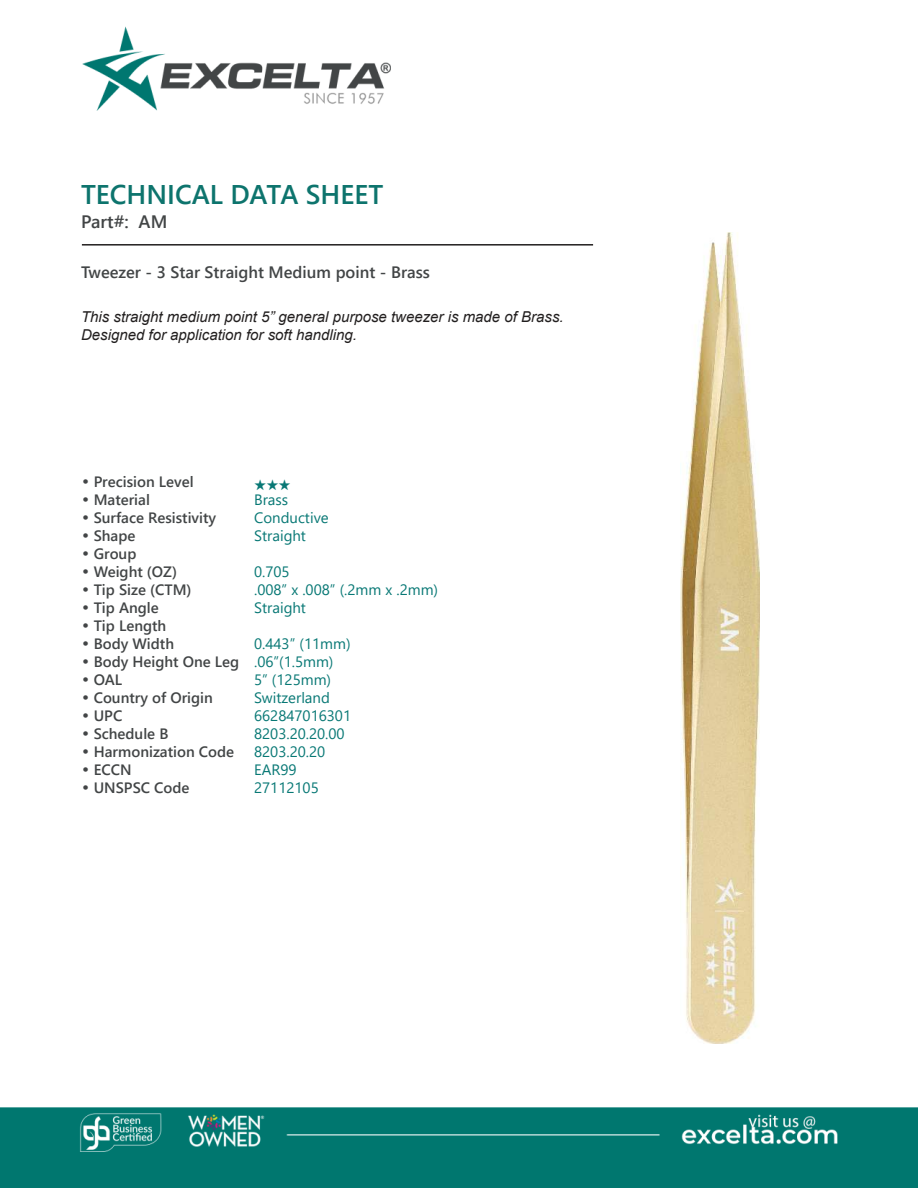
<style>
.page{position:relative;width:918px;height:1188px;background:#fff}
.page>*{position:absolute;margin:0;border:0;box-sizing:border-box;transform-origin:0 0}
.t1{font:700 27px "Yu Gothic UI";color:#0d746d}
.t2{font:700 18px "Yu Gothic UI";color:#424546}
.t3{font:700 16.5px "Yu Gothic UI";color:#424546}
.t4{font:700 15px "Yu Gothic UI";color:#424546}
.t5{font:15px "Yu Gothic UI";color:#087875}
.t6{font:italic 15px/18px "Arial";color:#221f1f}
.t7{font:15px "Zapf Ding Bats";color:#087875}
.s1{font-family:"Century Gothic";font-weight:400}
.s2{font-weight:400;color:#087875}
</style>
<div class="page">
<img style="left:0;top:26px;width:918px;height:1162px">
<img style="left:680px;top:232px;width:80px;height:812px">
<hr style="left:82px;top:244px;width:511px;height:2px;background:#221f1f">
<h1 class="t1" style="left:81px;top:183px;width:304px">TECHNICAL DATA SHEET</h1>
<p class="t2" style="left:81px;top:215px;width:88px">Part#: AM</p>
<p class="t3" style="left:81px;top:265px;width:350px">Tweezer - 3 Star Straight Medium point - Brass</p>
<p class="t6" style="left:81px;top:308px;width:484px">This straight medium point 5” general purpose tweezer is made of Brass.<br>Designed for application for soft handling.</p>
<p class="t4" style="left:81px;top:475px;width:114px"><span class="s1">•</span> Precision Level</p>
<p class="t7" style="left:254px;top:476px;width:38px">★★★</p>
<p class="t4" style="left:81px;top:493px;width:70px"><span class="s1">•</span> Material</p>
<p class="t5" style="left:254px;top:494px;width:36px">Brass</p>
<p class="t4" style="left:81px;top:511px;width:137px"><span class="s1">•</span> Surface Resistivity</p>
<p class="t5" style="left:254px;top:512px;width:76px">Conductive</p>
<p class="t4" style="left:81px;top:529px;width:56px"><span class="s1">•</span> Shape</p>
<p class="t5" style="left:254px;top:530px;width:53px">Straight</p>
<p class="t4" style="left:81px;top:547px;width:57px"><span class="s1">•</span> Group</p>
<p class="t4" style="left:81px;top:565px;width:98px"><span class="s1">•</span> Weight (OZ)</p>
<p class="t5" style="left:254px;top:566px;width:37px">0.705</p>
<p class="t4" style="left:81px;top:583px;width:112px"><span class="s1">•</span> Tip Size (CTM)</p>
<p class="t5" style="left:254px;top:584px;width:186px">.008” x .008” (.2mm x .2mm)</p>
<p class="t4" style="left:81px;top:601px;width:79px"><span class="s1">•</span> Tip Angle</p>
<p class="t5" style="left:254px;top:602px;width:53px">Straight</p>
<p class="t4" style="left:81px;top:619px;width:87px"><span class="s1">•</span> Tip Length</p>
<p class="t4" style="left:81px;top:637px;width:95px"><span class="s1">•</span> Body Width</p>
<p class="t5" style="left:254px;top:638px;width:98px">0.443” (11mm)</p>
<p class="t4" style="left:81px;top:655px;width:254px"><span class="s1">•</span> Body Height One Leg <span class="s2">.06”(1.5mm)</span></p>
<p class="t4" style="left:81px;top:673px;width:43px"><span class="s1">•</span> OAL</p>
<p class="t5" style="left:254px;top:674px;width:78px">5” (125mm)</p>
<p class="t4" style="left:81px;top:691px;width:133px"><span class="s1">•</span> Country of Origin</p>
<p class="t5" style="left:254px;top:692px;width:77px">Switzerland</p>
<p class="t4" style="left:81px;top:709px;width:43px"><span class="s1">•</span> UPC</p>
<p class="t5" style="left:254px;top:710px;width:99px">662847016301</p>
<p class="t4" style="left:81px;top:727px;width:89px"><span class="s1">•</span> Schedule B</p>
<p class="t5" style="left:254px;top:728px;width:92px">8203.20.20.00</p>
<p class="t4" style="left:81px;top:745px;width:155px"><span class="s1">•</span> Harmonization Code</p>
<p class="t5" style="left:254px;top:746px;width:73px">8203.20.20</p>
<p class="t4" style="left:81px;top:763px;width:52px"><span class="s1">•</span> ECCN</p>
<p class="t5" style="left:254px;top:764px;width:44px">EAR99</p>
<p class="t4" style="left:81px;top:781px;width:110px"><span class="s1">•</span> UNSPSC Code</p>
<p class="t5" style="left:254px;top:782px;width:66px">27112105</p>
</div>
